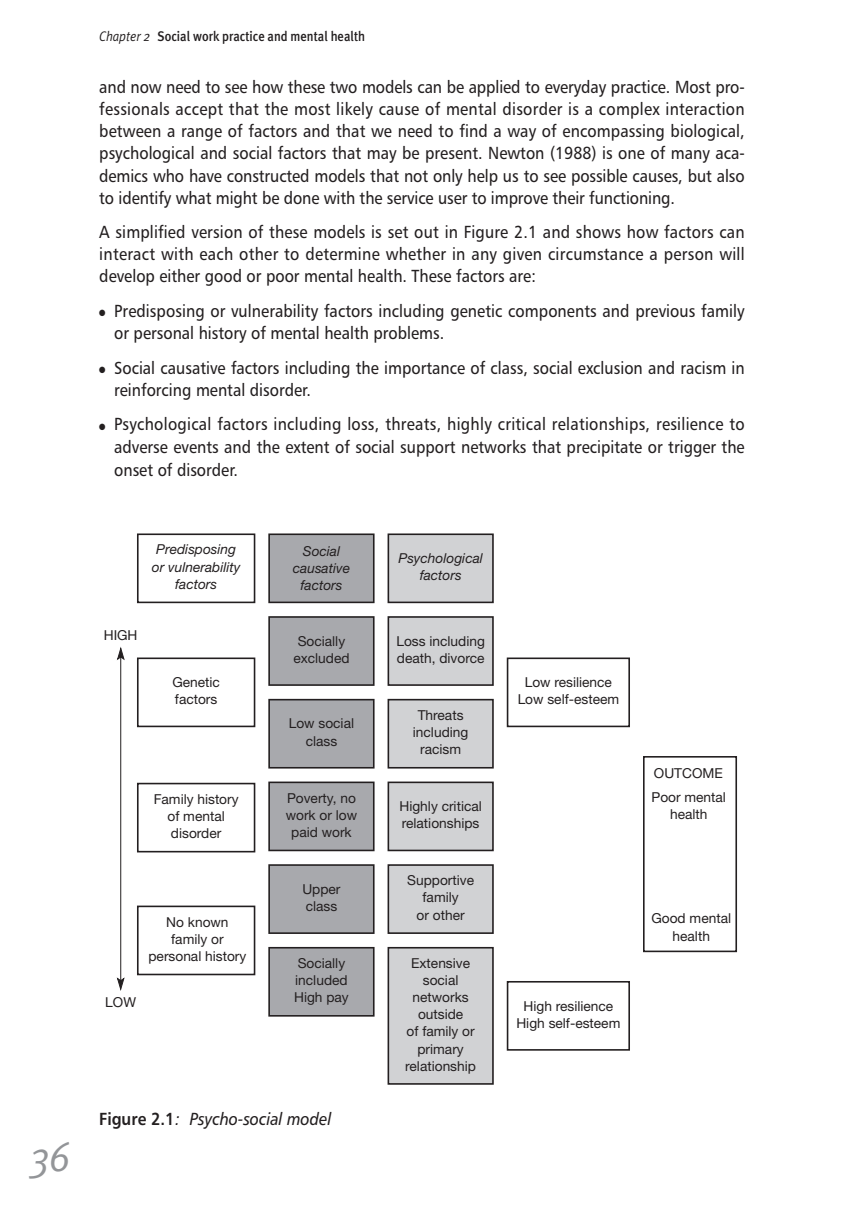
<style>
.page{position:relative;width:849px;height:1221px;background:#fff}
.page>*{position:absolute;margin:0;border:0;box-sizing:border-box;transform-origin:0 0}
.t1{font:italic 42px "Meta Plus Normal";color:#939598;scale:.9 1}
.t2{font:17.5px/22.4px "Humanist 777 BT Roman B";color:#231f20;text-align:justify;scale:.9 1}
.t3{font:17.5px "Humanist 777 BT Italic B";color:#231f20;scale:.9 1}
.t4{font:500 14px "Meta Plus";color:#231f20;scale:.9 1}
.t5{font:13.65px/17.2px "Helvetica Neue";color:#231f20;text-align:center}
.t6{font:italic 13.65px/17.2px "Helvetica Neue";color:#231f20;text-align:center}
.s1{font-family:"Meta Plus Normal";font-weight:400;font-style:italic}
.s2{font-family:"Humanist 777 BT Bold B"}
</style>
<div class="page">
<svg style="left:116px;top:533px;width:622px;height:552px"></svg>
<p class="t1" style="left:30px;top:1139px;width:46px">36</p>
<p class="t4" style="left:99px;top:30px;width:297px"><span class="s1">Chapter 2</span> Social work practice and mental health</p>
<p class="t2" style="left:99px;top:76px;width:718px">and now need to see how these two models can be applied to everyday practice. Most pro&shy;fessionals accept that the most likely cause of mental disorder is a complex interaction between a range of factors and that we need to find a way of encompassing biological, psychological and social factors that may be present. Newton (1988) is one of many aca&shy;demics who have constructed models that not only help us to see possible causes, but also to identify what might be done with the service user to improve their functioning.</p>
<p class="t2" style="left:99px;top:221px;width:718px">A simplified version of these models is set out in Figure 2.1 and shows how factors can interact with each other to determine whether in any given circumstance a person will develop either good or poor mental health. These factors are:</p>
<p class="t2" style="left:114px;top:300px;width:701px;text-indent:-15px">● Predisposing or vulnerability factors including genetic components and previous family or personal history of mental health problems.</p>
<p class="t2" style="left:114px;top:357px;width:702px;text-indent:-15px">● Social causative factors including the importance of class, social exclusion and racism in reinforcing mental disorder.</p>
<p class="t2" style="left:114px;top:413px;width:702px;text-indent:-15px">● Psychological factors including loss, threats, highly critical relationships, resilience to adverse events and the extent of social support networks that precipitate or trigger the onset of disorder.</p>
<p class="t6" style="left:152px;top:542px;width:90px">Predisposing or vulnerability factors</p>
<p class="t5" style="left:104px;top:628px;width:35px">HIGH</p>
<p class="t5" style="left:172px;top:675px;width:49px;text-align:left">Genetic factors</p>
<p class="t5" style="left:154px;top:791px;width:86px">Family history of mental disorder</p>
<p class="t5" style="left:105px;top:995px;width:32px">LOW</p>
<p class="t5" style="left:148px;top:914px;width:99px">No known family or personal history</p>
<p class="t6" style="left:293px;top:543px;width:59px">Social causative factors</p>
<p class="t5" style="left:293px;top:633px;width:58px">Socially excluded</p>
<p class="t5" style="left:289px;top:716px;width:67px">Low social class</p>
<p class="t5" style="left:286px;top:790px;width:73px">Poverty, no work or low paid work</p>
<p class="t5" style="left:302px;top:881px;width:40px;text-align:left">Upper class</p>
<p class="t5" style="left:294px;top:955px;width:56px;text-align:left">Socially included<br>High pay</p>
<p class="t3" style="left:99px;top:1111px;width:259px"><span class="s2">Figure 2.1</span>: Psycho-social model</p>
<p class="t6" style="left:398px;top:551px;width:86px">Psychological factors</p>
<p class="t5" style="left:396px;top:633px;width:90px;text-align:left">Loss including death, divorce</p>
<p class="t5" style="left:413px;top:707px;width:57px">Threats including racism</p>
<p class="t5" style="left:399px;top:799px;width:84px;text-align:left">Highly critical relationships</p>
<p class="t5" style="left:407px;top:873px;width:68px">Supportive family<br>or other</p>
<p class="t5" style="left:405px;top:955px;width:72px">Extensive social networks outside<br>of family or primary relationship</p>
<p class="t5" style="left:517px;top:675px;width:103px">Low resilience<br>Low self-esteem</p>
<p class="t5" style="left:651px;top:762px;width:76px;line-height:23.6px;text-align:left">OUTCOME<br>Poor mental</p>
<p class="t5" style="left:670px;top:806px;width:39px">health</p>
<p class="t5" style="left:516px;top:998px;width:105px">High resilience<br>High self-esteem</p>
<p class="t5" style="left:651px;top:911px;width:81px">Good mental health</p>
</div>
